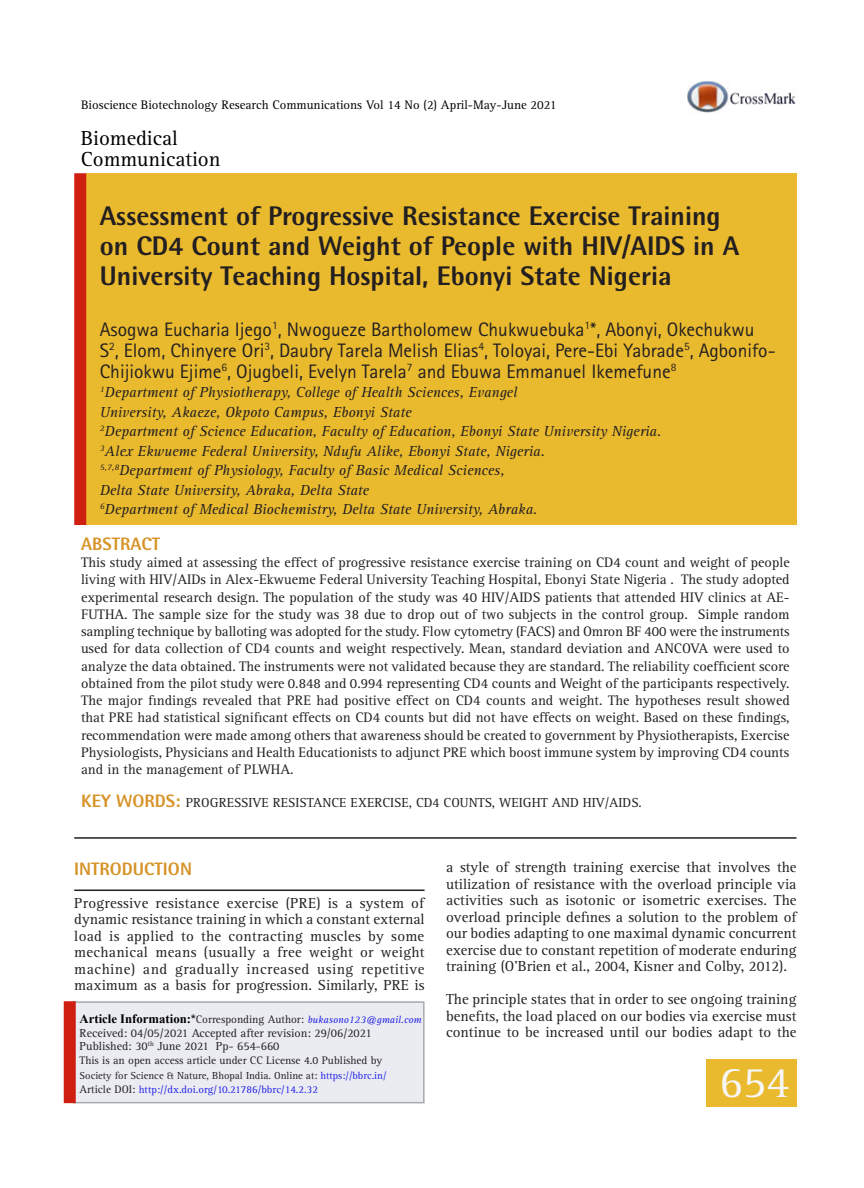
<style>
.page{position:relative;width:864px;height:1188px;background:#fff}
.page>*{position:absolute;margin:0;border:0;box-sizing:border-box;transform-origin:0 0}
.Body_text{font:45px "Rotis Serif Std";color:#f6f6f7}
.Body_text-2{font:800 27px/30px "Rotis Semi Sans Std";color:#231f20}
.Body_text-3{font:21px "Rotis Serif Std";color:#000}
.Body_text-4{font:19.5px/21px "Rotis Sans Serif Std";color:#231f20}
.Body_text-5{font:800 18px "Rotis Semi Sans Std";color:#d69429}
.Body_text-6{font:15px/16.5px "Rotis Serif Std";color:#231f20;text-align:justify}
.Body_text-7{font:italic 15px "Rotis Serif Std";color:#231f20}
.Body_text-8{font:14.25px/17.2px "Rotis Serif Std";color:#231f20;text-align:justify}
.Body_text-9{font:13.5px "Rotis Serif Std";color:#231f20}
.Body_text-10{font:12.75px "Rotis Serif Std";color:#000}
.Body_text-11{font:12px "Rotis Serif Std";color:#231f20}
.Body_text-12{font:11.25px "Rotis Serif Std";color:#231f20}
.Body_text-13{font:10.8px "Rotis Serif Std";color:#2321e8}
.Body_text-14{font:10.5px "Rotis Serif Std";color:#231f20}
.Body_text-15{font:italic 10.5px "Rotis Serif Std";color:#2321e8}
.s1{font-family:"Rotis Semi Sans Std";font-weight:800;font-size:18px;color:#d69429}
.s2{font-family:"Times New Roman";font-weight:700;font-style:normal;font-size:12.75px;color:#000}
.s3{font-family:"Arial";font-weight:700;font-style:normal;font-size:12px;color:#231f20}
.s4{font-style:normal;font-size:11.25px;color:#231f20}
.s5{color:#2321e8}
.s6{font-size:11.25px;color:#231f20}
</style>
<div class="page">
<hr style="left:74px;top:837px;width:722px;height:2px;background:#231f20">
<hr style="left:74px;top:890px;width:351px;height:1px;background:#231f20">
<div style="left:86px;top:173px;width:710px;height:351px;background:#eaba2e"></div>
<div style="left:74px;top:173px;width:12px;height:352px;background:#ce1f10"></div>
<div style="left:706px;top:1060px;width:90px;height:47px;background:#eaba2e"></div>
<div style="left:73px;top:1002px;width:350px;height:101px;background:#eaecf2"></div>
<hr style="left:423px;top:1001px;width:2px;height:101px;background:#a8aaad">
<hr style="left:73px;top:1001px;width:350px;height:2px;background:#a8aaad">
<hr style="left:73px;top:1102px;width:352px;height:1px;background:#a8aaad">
<div style="left:64px;top:1001px;width:12px;height:102px;background:#ce1f10"></div>
<img style="left:687px;top:81px;width:109px;height:32px">
<p class="Body_text-10" style="left:81px;top:97px;width:477px">Bioscience Biotechnology Research Communications Vol 14 No (2) April-May-June 2021</p>
<p class="Body_text-3" style="left:81px;top:126px;width:99px">Biomedical</p>
<p class="Body_text-3" style="left:81px;top:147px;width:141px">Communication</p>
<p class="Body_text-2" style="left:100px;top:200px;width:641px">Assessment of Progressive Resistance Exercise Training on CD4 Count and Weight of People with HIV/AIDS in A<br>University Teaching Hospital, Ebonyi State Nigeria</p>
<p class="Body_text-4" style="left:100px;top:318px;width:677px">Asogwa Eucharia Ijego<sup>1</sup>, Nwogueze Bartholomew Chukwuebuka<sup>1</sup>*, Abonyi, Okechukwu<br>S<sup>2</sup>, Elom, Chinyere Ori<sup>3</sup>, Daubry Tarela Melish Elias<sup>4</sup>, Toloyai, Pere-Ebi Yabrade<sup>5</sup>, Agbonifo-<br>Chijiokwu Ejime<sup>6</sup>, Ojugbeli, Evelyn Tarela<sup>7</sup> and Ebuwa Emmanuel Ikemefune<sup>8</sup></p>
<p class="Body_text-7" style="left:100px;top:384px;width:419px"><sup>1</sup>Department of Physiotherapy, College of Health Sciences, Evangel</p>
<p class="Body_text-7" style="left:100px;top:403px;width:313px">University, Akaeze, Okpoto Campus, Ebonyi State</p>
<p class="Body_text-7" style="left:100px;top:423px;width:563px"><sup>2</sup>Department of Science Education, Faculty of Education, Ebonyi State University Nigeria.</p>
<p class="Body_text-7" style="left:100px;top:442px;width:447px"><sup>3</sup>Alex Ekwueme Federal University, Ndufu Alike, Ebonyi State, Nigeria.</p>
<p class="Body_text-7" style="left:100px;top:462px;width:406px"><sup>5,7,8</sup>Department of Physiology, Faculty of Basic Medical Sciences,</p>
<p class="Body_text-7" style="left:100px;top:481px;width:271px">Delta State University, Abraka, Delta State</p>
<p class="Body_text-7" style="left:100px;top:501px;width:439px"><sup>6</sup>Department of Medical Biochemistry, Delta State University, Abraka.</p>
<p class="Body_text-5" style="left:81px;top:532px;width:81px">ABSTRACT</p>
<p class="Body_text-8" style="left:81px;top:554px;width:710px">This study aimed at assessing the effect of progressive resistance exercise training on CD4 count and weight of people living with HIV/AIDs in Alex-Ekwueme Federal University Teaching Hospital, Ebonyi State Nigeria . The study adopted experimental research design. The population of the study was 40 HIV/AIDS patients that attended HIV clinics at AE-FUTHA. The sample size for the study was 38 due to drop out of two subjects in the control group. Simple random sampling technique by balloting was adopted for the study. Flow cytometry (FACS) and Omron BF 400 were the instruments used for data collection of CD4 counts and weight respectively. Mean, standard deviation and ANCOVA were used to analyze the data obtained. The instruments were not validated because they are standard. The reliability coefficient score obtained from the pilot study were 0.848 and 0.994 representing CD4 counts and Weight of the participants respectively.<br>The major findings revealed that PRE had positive effect on CD4 counts and weight. The hypotheses result showed that PRE had statistical significant effects on CD4 counts but did not have effects on weight. Based on these findings, recommendation were made among others that awareness should be created to government by Physiotherapists, Exercise Physiologists, Physicians and Health Educationists to adjunct PRE which boost immune system by improving CD4 counts and in the management of PLWHA.</p>
<p class="Body_text-9" style="left:81px;top:795px;width:146px"><span class="s1">KEY WORDS:</span> Pro gressive</p>
<p class="Body_text-9" style="left:273px;top:795px;width:17px">Resistance</p>
<p class="Body_text-9" style="left:350px;top:795px;width:25px">Exercise</p>
<p class="Body_text-9" style="left:409px;top:795px;width:52px">, CD4 Counts</p>
<p class="Body_text-9" style="left:492px;top:795px;width:70px">, Weight and</p>
<p class="Body_text-9" style="left:583px;top:795px;width:61px">HIV/AIDS.</p>
<p class="Body_text-5" style="left:74px;top:857px;width:119px">INTRODUCTION</p>
<p class="Body_text-6" style="left:74px;top:895px;width:352px">Progressive resistance exercise (PRE) is a system of dynamic resistance training in which a constant external load is applied to the contracting muscles by some mechanical means (usually a free weight or weight machine) and gradually increased using repetitive maximum as a basis for progression. Similarly, PRE is</p>
<p class="Body_text-15" style="left:80px;top:1014px;width:344px"><span class="s2">Article Information:</span><span class="s3">*</span><span class="s4">Corresponding Author:</span> bukasono123@gmail.com</p>
<p class="Body_text-11" style="left:80px;top:1026px;width:294px">Received: 04/05/2021 Accepted after revision: 29/06/2021</p>
<p class="Body_text-11" style="left:80px;top:1039px;width:201px">Published: 30<sup>th</sup> June 2021 Pp- 654-660</p>
<p class="Body_text-12" style="left:80px;top:1054px;width:304px">This is an open access article under CC License 4.0 Published by</p>
<p class="Body_text-14" style="left:80px;top:1069px;width:309px">Society for Science &amp; Nature, Bhopal India. Online at: <span class="s5">https://bbrc.in/</span></p>
<p class="Body_text-13" style="left:80px;top:1083px;width:240px"><span class="s6">Article DOI:</span> http://dx.doi.org/10.21786/bbrc/14.2.32</p>
<p class="Body_text-6" style="left:446px;top:859px;width:352px">a style of strength training exercise that involves the utilization of resistance with the overload principle via activities such as isotonic or isometric exercises. The overload principle defines a solution to the problem of our bodies adapting to one maximal dynamic concurrent exercise due to constant repetition of moderate enduring training (O’Brien et al., 2004, Kisner and Colby, 2012).</p>
<p class="Body_text-6" style="left:446px;top:991px;width:352px">The principle states that in order to see ongoing training benefits, the load placed on our bodies via exercise must continue to be increased until our bodies adapt to the</p>
<p class="Body_text" style="left:719px;top:1056px;width:72px">654</p>
</div>
